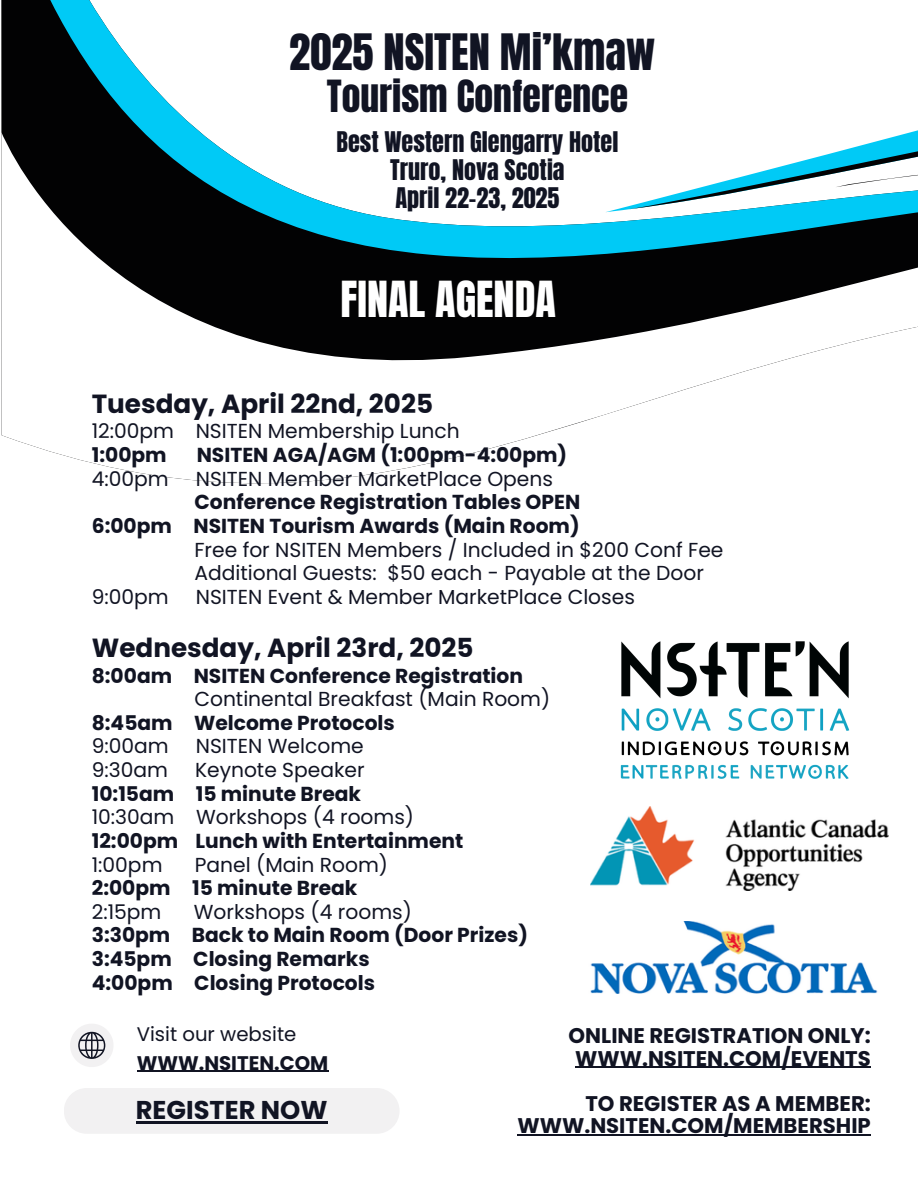
<style>
.page{position:relative;width:918px;height:1188px;background:#fff}
.page>*{position:absolute;margin:0;border:0;box-sizing:border-box;transform-origin:0 0}
.t1{font:42.75px "Anton";color:#111423}
.t2{font:42.3px "Anton";color:#fff}
.t3{font:37.65px "Anton";color:#111423}
.t4{font:700 26.25px "Poppins";color:#111423}
.t5{font:700 25.8px "Poppins";color:#111423}
.t6{font:24.15px/28.3px "Anton";color:#111423;text-align:center}
.t7{font:700 21.15px/22.5px "Poppins";color:#111423;text-align:center}
.t8{font:20.25px "Poppins";color:#111423}
.t9{font:700 20.25px "Poppins";color:#111423}
.t10{font:19.65px "Poppins";color:#111423}
.t11{font:700 19.65px "Poppins";color:#111423}
</style>
<div class="page">
<svg style="left:1px;top:285px;width:917px;height:199px"></svg>
<svg style="left:1px;top:0;width:917px;height:285px"></svg>
<svg style="left:606px;top:34px;width:312px;height:178px"></svg>
<svg style="left:629px;top:77px;width:289px;height:163px"></svg>
<div style="left:64px;top:1088px;width:336px;height:46px;background:#f2f1f2;border-radius:23px"></div>
<hr style="left:136px;top:1121px;width:192px;height:2px;background:#111423">
<svg style="left:70px;top:1024px;width:43px;height:43px"></svg>
<img style="left:620px;top:641px;width:230px;height:138px">
<img style="left:590px;top:807px;width:299px;height:83px">
<img style="left:590px;top:921px;width:288px;height:72px">
<hr style="left:137px;top:1071px;width:191px;height:1px;background:#111423">
<hr style="left:575px;top:1067px;width:296px;height:1px;background:#111423">
<hr style="left:518px;top:1134px;width:353px;height:1px;background:#111423">
<p class="t1" style="left:289px;top:21px;width:368px">2025 NSITEN Mi’kmaw</p>
<p class="t3" style="left:327px;top:69px;width:303px">Tourism Conference</p>
<p class="t6" style="left:336px;top:128px;width:283px">Best Western Glengarry Hotel<br>Truro, Nova Scotia<br>April 22-23, 2025</p>
<p class="t2" style="left:341px;top:269px;width:217px">FINAL AGENDA</p>
<h2 class="t4" style="left:92px;top:385px;width:343px">Tuesday, April 22nd, 2025</h2>
<h4 class="t8" style="left:92px;top:417px;width:370px">12:00pm NSITEN Membership Lunch</h4>
<h1 class="t9" style="left:92px;top:441px;width:76px">1:00pm</h1>
<h1 class="t9" style="left:197px;top:441px;width:372px">NSITEN AGA/AGM (1:00pm-4:00pm)</h1>
<p class="t8" style="left:92px;top:464px;width:78px">4:00pm</p>
<p class="t8" style="left:196px;top:464px;width:359px">NSITEN Member MarketPlace Opens</p>
<p class="t9" style="left:194px;top:488px;width:387px">Conference Registration Tables OPEN</p>
<p class="t9" style="left:92px;top:512px;width:489px">6:00pm NSITEN Tourism Awards (Main Room)</p>
<p class="t8" style="left:194px;top:535px;width:531px">Free for NSITEN Members / Included in $200 Conf Fee</p>
<p class="t8" style="left:194px;top:559px;width:511px">Additional Guests: $50 each - Payable at the Door</p>
<p class="t8" style="left:92px;top:583px;width:78px">9:00pm</p>
<p class="t8" style="left:196px;top:583px;width:441px">NSITEN Event &amp; Member MarketPlace Closes</p>
<p class="t4" style="left:92px;top:629px;width:383px">Wednesday, April 23rd, 2025</p>
<p class="t9" style="left:92px;top:661px;width:433px">8:00am NSITEN Conference Registration</p>
<p class="t8" style="left:194px;top:685px;width:357px">Continental Breakfast (Main Room)</p>
<p class="t9" style="left:92px;top:709px;width:305px">8:45am Welcome Protocols</p>
<p class="t8" style="left:92px;top:732px;width:78px">9:00am</p>
<p class="t8" style="left:196px;top:732px;width:169px">NSITEN Welcome</p>
<p class="t8" style="left:92px;top:756px;width:78px">9:30am</p>
<p class="t8" style="left:195px;top:756px;width:171px">Keynote Speaker</p>
<p class="t9" style="left:92px;top:779px;width:271px">10:15am 15 minute Break</p>
<p class="t8" style="left:92px;top:803px;width:324px">10:30am Workshops (4 rooms)</p>
<p class="t9" style="left:92px;top:827px;width:373px">12:00pm Lunch with Entertainment</p>
<p class="t8" style="left:92px;top:850px;width:72px">1:00pm</p>
<p class="t8" style="left:195px;top:850px;width:195px">Panel (Main Room)</p>
<p class="t9" style="left:92px;top:874px;width:267px">2:00pm 15 minute Break</p>
<p class="t8" style="left:92px;top:898px;width:71px">2:15pm</p>
<p class="t8" style="left:194px;top:898px;width:220px">Workshops (4 rooms)</p>
<p class="t9" style="left:92px;top:921px;width:438px">3:30pm Back to Main Room (Door Prizes)</p>
<p class="t9" style="left:92px;top:945px;width:279px">3:45pm Closing Remarks</p>
<p class="t9" style="left:92px;top:968px;width:285px">4:00pm Closing Protocols</p>
<p class="t10" style="left:137px;top:1020px;width:161px">Visit our website</p>
<p class="t11" style="left:137px;top:1049px;width:193px">WWW.NSITEN.COM</p>
<p class="t7" style="left:569px;top:1024px;width:304px">ONLINE REGISTRATION ONLY:<br>WWW.NSITEN.COM/EVENTS</p>
<p class="t7" style="left:518px;top:1092px;width:355px;text-align:right">TO REGISTER AS A MEMBER:<br>WWW.NSITEN.COM/MEMBERSHIP</p>
<p class="t5" style="left:136px;top:1092px;width:193px">REGISTER NOW</p>
</div>
